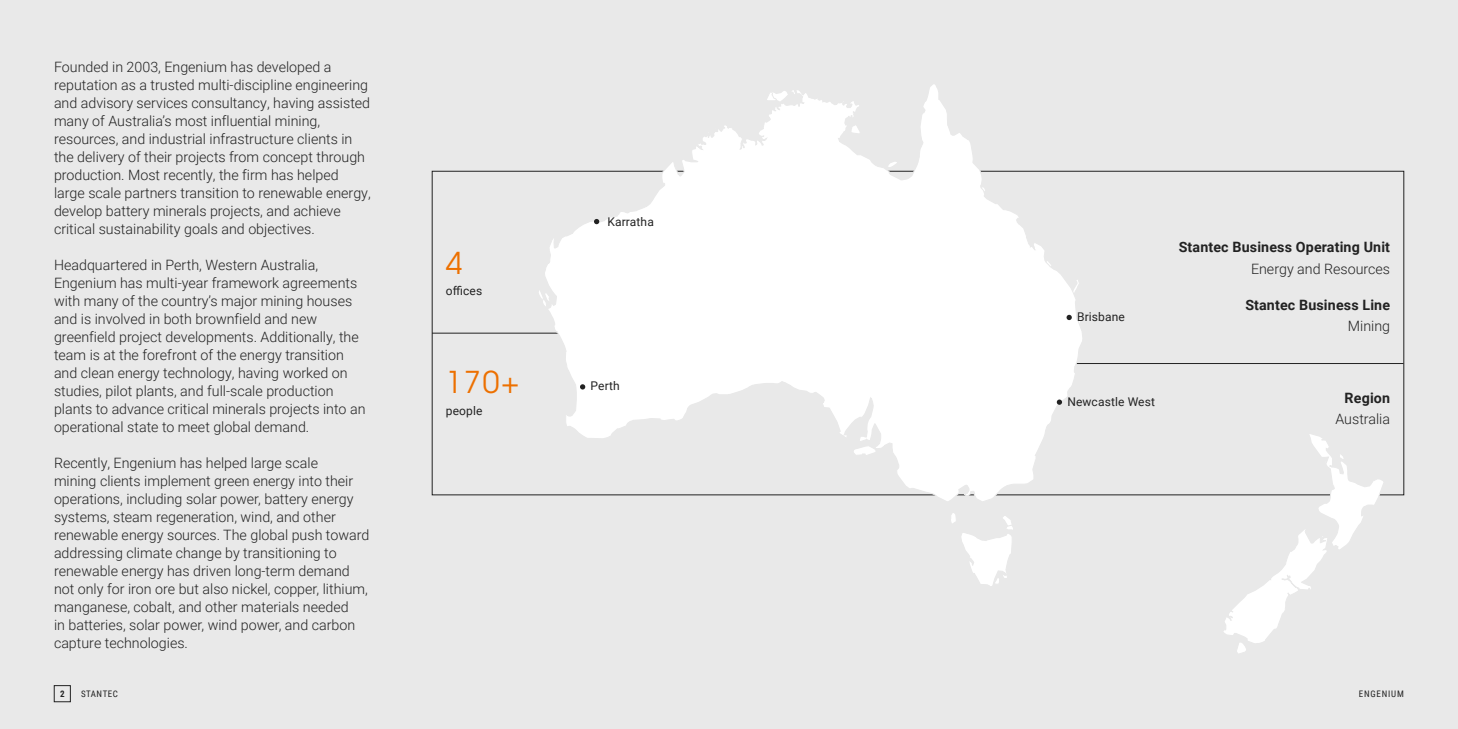
<style>
.page{position:relative;width:1458px;height:729px;background:#e9e9e9}
.page>*{position:absolute;margin:0;border:0;box-sizing:border-box;transform-origin:0 0}
.t1{font:30px "ITC Avant Garde Pro";color:#ed7000}
.t2{font:300 14.25px/18px "Roboto";color:#222}
.t3{font:700 14.25px "Roboto";letter-spacing:.01em;color:#222}
.t4{font:12px "Roboto";letter-spacing:.01em;color:#222}
.t5{font:9px "Roboto Condensed";letter-spacing:.085em;color:#222}
.t6{font:9px "Roboto Condensed";letter-spacing:.06em;color:#222}
.t7{font:700 9px "Roboto Condensed";color:#222}
</style>
<div class="page">
<hr style="left:432px;top:333px;width:189px;height:1px;background:#222">
<hr style="left:945px;top:363px;width:459px;height:1px;background:#222">
<svg style="left:1222px;top:434px;width:163px;height:219px"></svg>
<svg style="left:951px;top:513px;width:62px;height:73px"></svg>
<svg style="left:541px;top:84px;width:543px;height:417px"></svg>
<svg style="left:594px;top:219px;width:5px;height:5px"></svg>
<svg style="left:580px;top:384px;width:5px;height:6px"></svg>
<svg style="left:1057px;top:400px;width:5px;height:5px"></svg>
<svg style="left:1067px;top:311px;width:17px;height:16px"></svg>
<div style="left:54px;top:685px;width:17px;height:17px;border:1px solid #222"></div>
<p class="t2" style="left:54px;top:57px;width:318px">Founded in 2003, Engenium has developed a reputation as a trusted multi-discipline engineering and advisory services consultancy, having assisted many of Australia’s most influential mining, resources, and industrial infrastructure clients in the delivery of their projects from concept through production. Most recently, the firm has helped large scale partners transition to renewable energy, develop battery minerals projects, and achieve critical sustainability goals and objectives.</p>
<p class="t2" style="left:54px;top:255px;width:313px">Headquartered in Perth, Western Australia, Engenium has multi-year framework agreements with many of the country’s major mining houses and is involved in both brownfield and new greenfield project developments. Additionally, the team is at the forefront of the energy transition and clean energy technology, having worked on studies, pilot plants, and full-scale production plants to advance critical minerals projects into an operational state to meet global demand.</p>
<p class="t2" style="left:54px;top:453px;width:317px">Recently, Engenium has helped large scale<br>mining clients implement green energy into their operations, including solar power, battery energy systems, steam regeneration, wind, and other renewable energy sources. The global push toward addressing climate change by transitioning to renewable energy has driven long-term demand not only for iron ore but also nickel, copper, lithium, manganese, cobalt, and other materials needed<br>in batteries, solar power, wind power, and carbon capture technologies.</p>
<h1 class="t1" style="left:446px;top:244px;width:18px">4</h1>
<p class="t4" style="left:446px;top:282px;width:38px">offices</p>
<h1 class="t1" style="left:446px;top:364px;width:75px">170+</h1>
<p class="t4" style="left:446px;top:402px;width:38px">people</p>
<p class="t4" style="left:608px;top:213px;width:48px">Karratha</p>
<p class="t4" style="left:591px;top:378px;width:31px">Perth</p>
<p class="t4" style="left:1077px;top:308px;width:49px">Brisbane</p>
<p class="t4" style="left:1067px;top:393px;width:89px">Newcastle West</p>
<p class="t3" style="left:1179px;top:237px;width:213px">Stantec Business Operating Unit</p>
<p class="t2" style="left:1251px;top:259px;width:141px">Energy and Resources</p>
<p class="t3" style="left:1245px;top:295px;width:146px">Stantec Business Line</p>
<p class="t2" style="left:1348px;top:316px;width:44px">Mining</p>
<p class="t3" style="left:1345px;top:388px;width:47px">Region</p>
<p class="t2" style="left:1336px;top:410px;width:56px">Australia</p>
<p class="t7" style="left:60px;top:688px;width:6px">2</p>
<p class="t6" style="left:81px;top:688px;width:38px">STANTEC</p>
<p class="t5" style="left:1359px;top:688px;width:47px">ENGENIUM</p>
</div>
